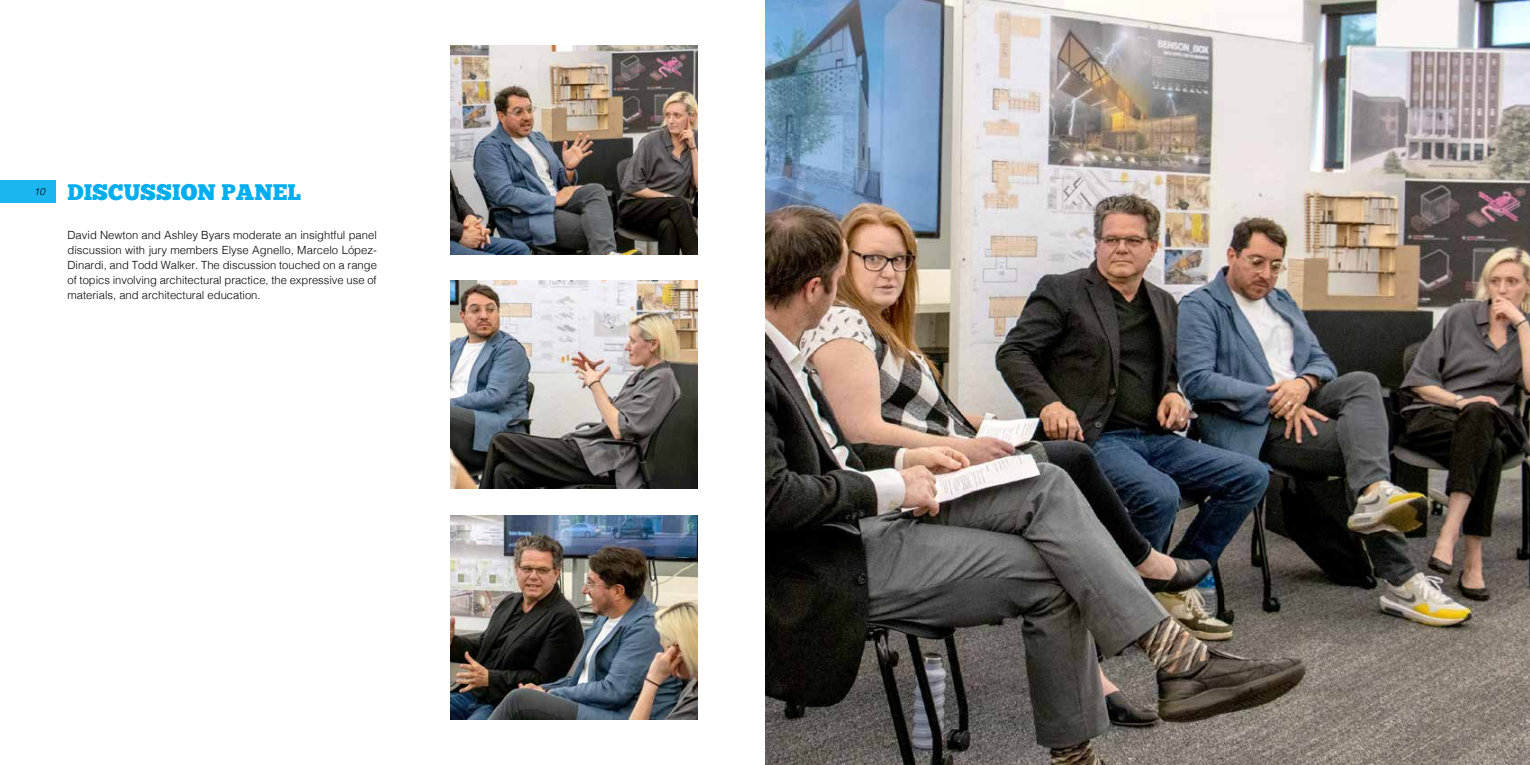
<style>
.page{position:relative;width:1530px;height:765px;background:#fff}
.page>*{position:absolute;margin:0;border:0;box-sizing:border-box;transform-origin:0 0}
.t1{font:22.5px "Chunk Five";color:#00aeef}
.t2{font:300 11.25px/15px "Helvetica";color:#000;text-align:justify}
.t3{font:italic 300 10px "Helvetica";color:#000}
</style>
<div class="page">
<img style="left:451px;top:45px;width:247px;height:210px">
<img style="left:451px;top:280px;width:247px;height:209px">
<img style="left:451px;top:515px;width:247px;height:205px">
<div style="left:0;top:180px;width:56px;height:22px;background:#1ab6f0"></div>
<img style="left:765px;top:0;width:765px;height:765px">
<p class="t3" style="left:34px;top:183px;width:13px">10</p>
<h1 class="t1" style="left:68px;top:178px;width:235px">DISCUSSION PANEL</h1>
<p class="t2" style="left:68px;top:227px;width:311px">David Newton and Ashley Byars moderate an insightful panel discussion with jury members Elyse Agnello, Marcelo López-Dinardi, and Todd Walker. The discussion touched on a range of topics involving architectural practice, the expressive use of materials, and architectural education.</p>
</div>
